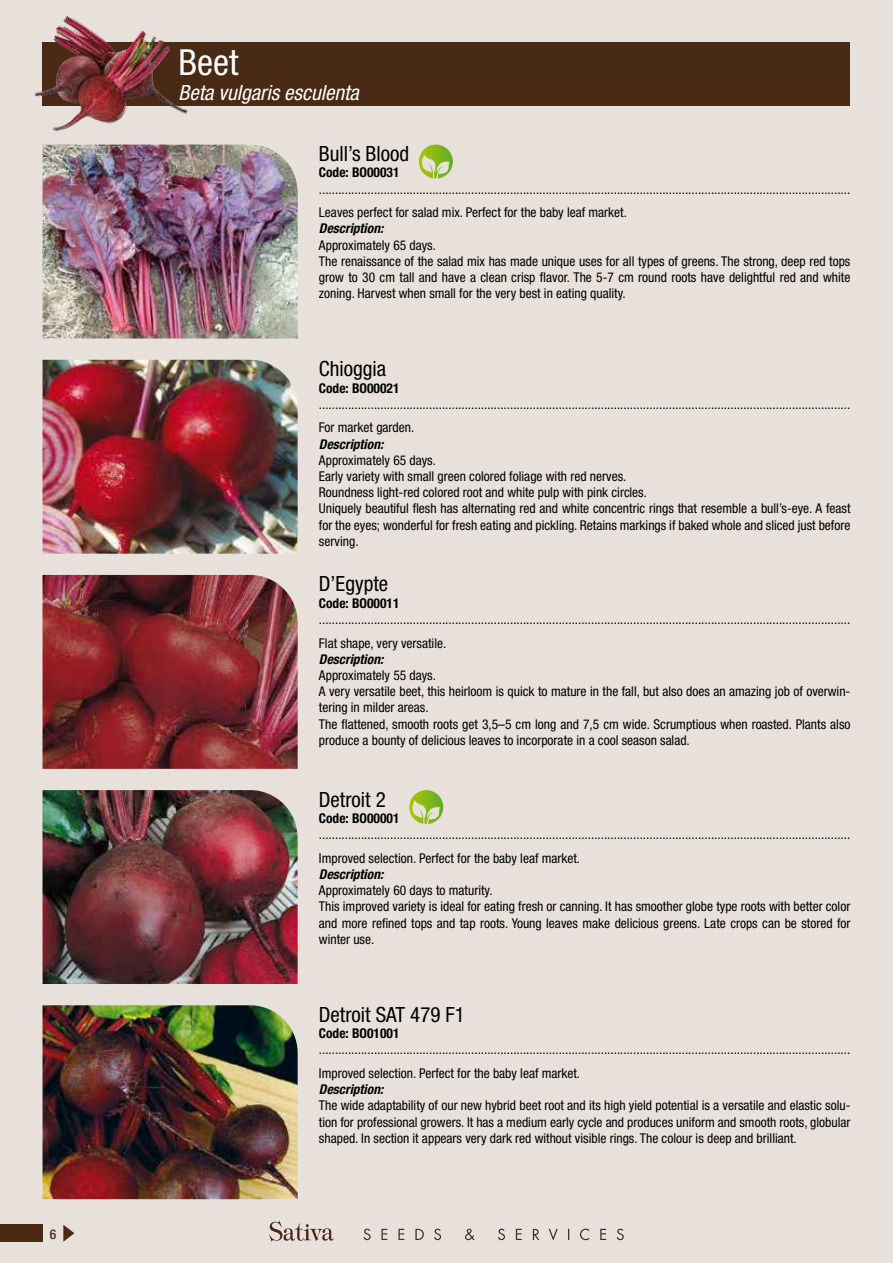
<style>
.page{position:relative;width:893px;height:1263px;background:#e8e1db}
.page>*{position:absolute;margin:0;border:0;box-sizing:border-box;transform-origin:0 0}
.t1{font:condensed 36px "Helvetica Neue";color:#fff}
.t2{font:condensed 21px "Helvetica Neue";color:#000}
.t3{font:italic condensed 21px "Helvetica Neue";color:#fff}
.t4{font:condensed 13.5px/16.2px "Helvetica Neue";color:#000}
.t5{font:700 condensed 13.5px "Helvetica Neue";color:#000}
.t6{font:italic 700 condensed 13.5px "Helvetica Neue";color:#000}
.t7{font:500 condensed 13.5px "Helvetica Neue";color:#482a15}
</style>
<div class="page">
<div style="left:0;top:1225px;width:43px;height:17px;background:#482a15"></div>
<svg style="left:63px;top:1225px;width:11px;height:17px"></svg>
<svg style="left:364px;top:1228px;width:260px;height:13px"></svg>
<svg style="left:269px;top:1220px;width:65px;height:22px"></svg>
<div style="left:43px;top:43px;width:807px;height:63px;background:#482a15"></div>
<img style="left:34px;top:16px;width:158px;height:115px">
<img style="left:43px;top:360px;width:255px;height:194px">
<img style="left:43px;top:145px;width:255px;height:193px">
<img style="left:43px;top:790px;width:255px;height:194px">
<img style="left:43px;top:575px;width:255px;height:194px">
<img style="left:43px;top:1005px;width:255px;height:194px">
<svg style="left:419px;top:145px;width:34px;height:34px"></svg>
<svg style="left:409px;top:790px;width:34px;height:34px"></svg>
<p class="t7" style="left:50px;top:1226px;width:8px">6</p>
<h1 class="t1" style="left:179px;top:42px;width:61px">Beet</h1>
<h2 class="t3" style="left:179px;top:81px;width:182px">Beta vulgaris esculenta</h2>
<h2 class="t2" style="left:319px;top:142px;width:92px">Bull’s Blood</h2>
<p class="t5" style="left:319px;top:164px;width:82px">Code: BO00031</p>
<p class="t4" style="left:319px;top:177px;width:533px;line-height:23.7px">....................................................................................................................................................................<br>Leaves perfect for salad mix. Perfect for the baby leaf market.</p>
<p class="t6" style="left:319px;top:220px;width:66px">Description:</p>
<p class="t4" style="left:319px;top:237px;width:533px">Approximately 65 days.<br>The renaissance of the salad mix has made unique uses for all types of greens. The strong, deep red tops grow to 30 cm tall and have a clean crisp flavor. The 5-7 cm round roots have delightful red and white zoning. Harvest when small for the very best in eating quality.</p>
<h2 class="t2" style="left:319px;top:357px;width:69px">Chioggia</h2>
<p class="t5" style="left:319px;top:379px;width:82px">Code: BO00021</p>
<p class="t4" style="left:319px;top:392px;width:533px;line-height:23.7px">....................................................................................................................................................................<br>For market garden.</p>
<p class="t6" style="left:319px;top:436px;width:66px">Description:</p>
<p class="t4" style="left:319px;top:452px;width:533px">Approximately 65 days.<br>Early variety with small green colored foliage with red nerves.<br>Roundness light-red colored root and white pulp with pink circles.<br>Uniquely beautiful flesh has alternating red and white concentric rings that resemble a bull’s-eye. A feast for the eyes; wonderful for fresh eating and pickling. Retains markings if baked whole and sliced just before serving.</p>
<h2 class="t2" style="left:319px;top:572px;width:71px">D’Egypte</h2>
<p class="t5" style="left:319px;top:595px;width:82px">Code: BO00011</p>
<p class="t4" style="left:319px;top:607px;width:533px;line-height:23.7px">....................................................................................................................................................................<br>Flat shape, very versatile.</p>
<p class="t6" style="left:319px;top:651px;width:66px">Description:</p>
<p class="t4" style="left:319px;top:667px;width:533px">Approximately 55 days.<br>A very versatile beet, this heirloom is quick to mature in the fall, but also does an amazing job of overwin&shy;tering in milder areas.<br>The flattened, smooth roots get 3,5–5 cm long and 7,5 cm wide. Scrumptious when roasted. Plants also produce a bounty of delicious leaves to incorporate in a cool season salad.</p>
<h2 class="t2" style="left:319px;top:787px;width:68px">Detroit 2</h2>
<p class="t5" style="left:319px;top:810px;width:82px">Code: BO00001</p>
<p class="t4" style="left:319px;top:822px;width:533px;line-height:23.7px">....................................................................................................................................................................<br>Improved selection. Perfect for the baby leaf market.</p>
<p class="t6" style="left:319px;top:866px;width:66px">Description:</p>
<p class="t4" style="left:319px;top:882px;width:533px">Approximately 60 days to maturity.<br>This improved variety is ideal for eating fresh or canning. It has smoother globe type roots with better color and more refined tops and tap roots. Young leaves make delicious greens. Late crops can be stored for winter use.</p>
<h2 class="t2" style="left:319px;top:1002px;width:148px">Detroit SAT 479 F1</h2>
<p class="t5" style="left:319px;top:1025px;width:82px">Code: BO01001</p>
<p class="t4" style="left:319px;top:1037px;width:533px;line-height:23.7px">....................................................................................................................................................................<br>Improved selection. Perfect for the baby leaf market.</p>
<p class="t6" style="left:319px;top:1081px;width:66px">Description:</p>
<p class="t4" style="left:319px;top:1097px;width:533px;text-align:justify">The wide adaptability of our new hybrid beet root and its high yield potential is a versatile and elastic solu&shy;tion for professional growers. It has a medium early cycle and produces uniform and smooth roots, globular shaped. In section it appears very dark red without visible rings. The colour is deep and brilliant.</p>
</div>
